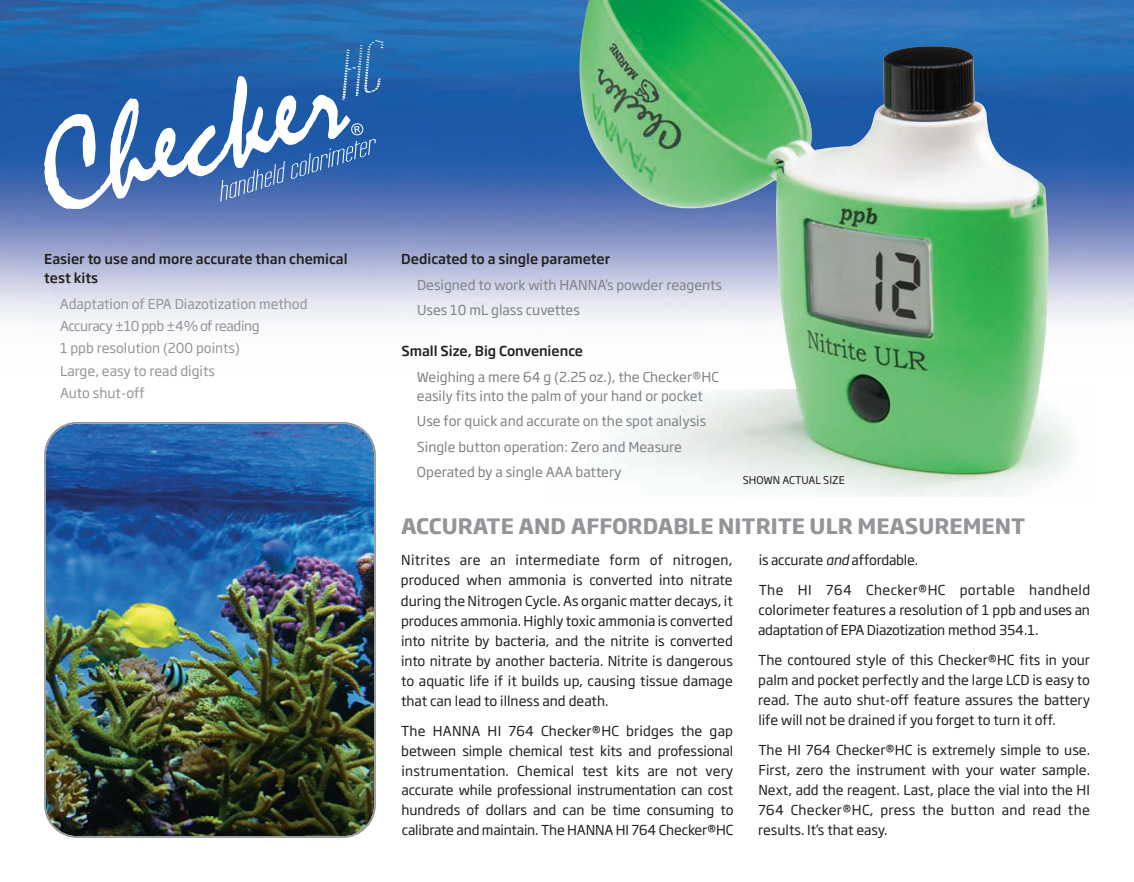
<style>
.page{position:relative;width:1134px;height:882px;background:#fff}
.page>*{position:absolute;margin:0;border:0;box-sizing:border-box;transform-origin:0 0}
.t1{font:700 21px "Soho Gothic Pro";color:#939598}
.t2{font:13.65px/20.1px "Soho Gothic Pro";color:#231f20;text-align:justify}
.t3{font:13.65px/25.6px "Soho Gothic Pro";color:#808285}
.t4{font:13.65px/22.2px "Soho Gothic Pro";color:#939598}
.t5{font:500 13.65px/19.2px "Soho Gothic Pro";color:#231f20}
.t6{font:13.65px/19.9px "Soho Gothic Pro";letter-spacing:-.02em;color:#231f20}
.t7{font:13.65px/30.1px "Soho Gothic Pro";letter-spacing:.025em;color:#231f20}
.t8{font:10.5px "Soho Gothic Pro";color:#231f20}
.s1{font-style:italic}
</style>
<div class="page">
<img style="left:701px;top:412px;width:370px;height:84px">
<img style="left:0;top:0;width:1134px;height:321px">
<img style="left:44px;top:422px;width:332px;height:416px">
<svg style="left:44px;top:76px;width:307px;height:133px"></svg>
<svg style="left:342px;top:40px;width:42px;height:60px;background:#3571b3"></svg>
<svg style="left:220px;top:161px;width:65px;height:41px;background:#557ab9"></svg>
<svg style="left:291px;top:123px;width:85px;height:56px;background:#4877b7"></svg>
<img style="left:579px;top:0;width:469px;height:473px">
<p class="t5" style="left:44px;top:251px;width:305px">Easier to use and more accurate than chemical test kits</p>
<p class="t4" style="left:60px;top:294px;width:249px">Adaptation of EPA Diazotization method<br>Accuracy ±10 ppb ±4% of reading<br>1 ppb resolution (200 points)<br>Large, easy to read digits<br>Auto shut-off</p>
<p class="t5" style="left:401px;top:251px;width:210px">Dedicated to a single parameter</p>
<p class="t3" style="left:417px;top:273px;width:307px">Designed to work with HANNA’s powder reagents<br>Uses 10 mL glass cuvettes</p>
<p class="t5" style="left:401px;top:342px;width:183px">Small Size, Big Convenience</p>
<p class="t3" style="left:417px;top:368px;width:304px;line-height:19.2px">Weighing a mere 64 g (2.25 oz.), the Checker®HC easily fits into the palm of your hand or pocket</p>
<p class="t3" style="left:417px;top:410px;width:291px">Use for quick and accurate on the spot analysis<br>Single button operation: Zero and Measure<br>Operated by a single AAA battery</p>
<h1 class="t1" style="left:401px;top:517px;width:625px">ACCURATE AND AFFORDABLE NITRITE ULR MEASUREMENT</h1>
<p class="t8" style="left:743px;top:475px;width:104px">SHOWN ACTUAL SIZE</p>
<p class="t2" style="left:401px;top:551px;width:333px">Nitrites are an intermediate form of nitrogen, produced when ammonia is converted into nitrate during the Nitrogen Cycle. As organic matter decays, it produces ammonia. Highly toxic ammonia is converted into nitrite by bacteria, and the nitrite is converted into nitrate by another bacteria. Nitrite is dangerous to aquatic life if it builds up, causing tissue damage that can lead to illness and death.</p>
<p class="t2" style="left:401px;top:722px;width:334px">The HANNA HI 764 Checker®HC bridges the gap between simple chemical test kits and professional instrumentation. Chemical test kits are not very accurate while professional instrumentation can cost hundreds of dollars and can be time consuming to calibrate and maintain. The HANNA HI 764 Checker®HC</p>
<p class="t7" style="left:759px;top:546px;width:333px">is accurate <span class="s1">and</span> affordable.<br>The HI 764 Checker®HC portable handheld</p>
<p class="t6" style="left:758px;top:601px;width:333px">colorimeter features a resolution of 1 ppb and uses an adaptation of EPA Diazotization method 354.1.</p>
<p class="t2" style="left:758px;top:651px;width:333px">The contoured style of this Checker®HC fits in your palm and pocket perfectly and the large LCD is easy to read. The auto shut-off feature assures the battery life will not be drained if you forget to turn it off.</p>
<p class="t2" style="left:758px;top:741px;width:334px">The HI 764 Checker®HC is extremely simple to use.<br>First, zero the instrument with your water sample.<br>Next, add the reagent. Last, place the vial into the HI 764 Checker®HC, press the button and read the results. It’s that easy.</p>
</div>
